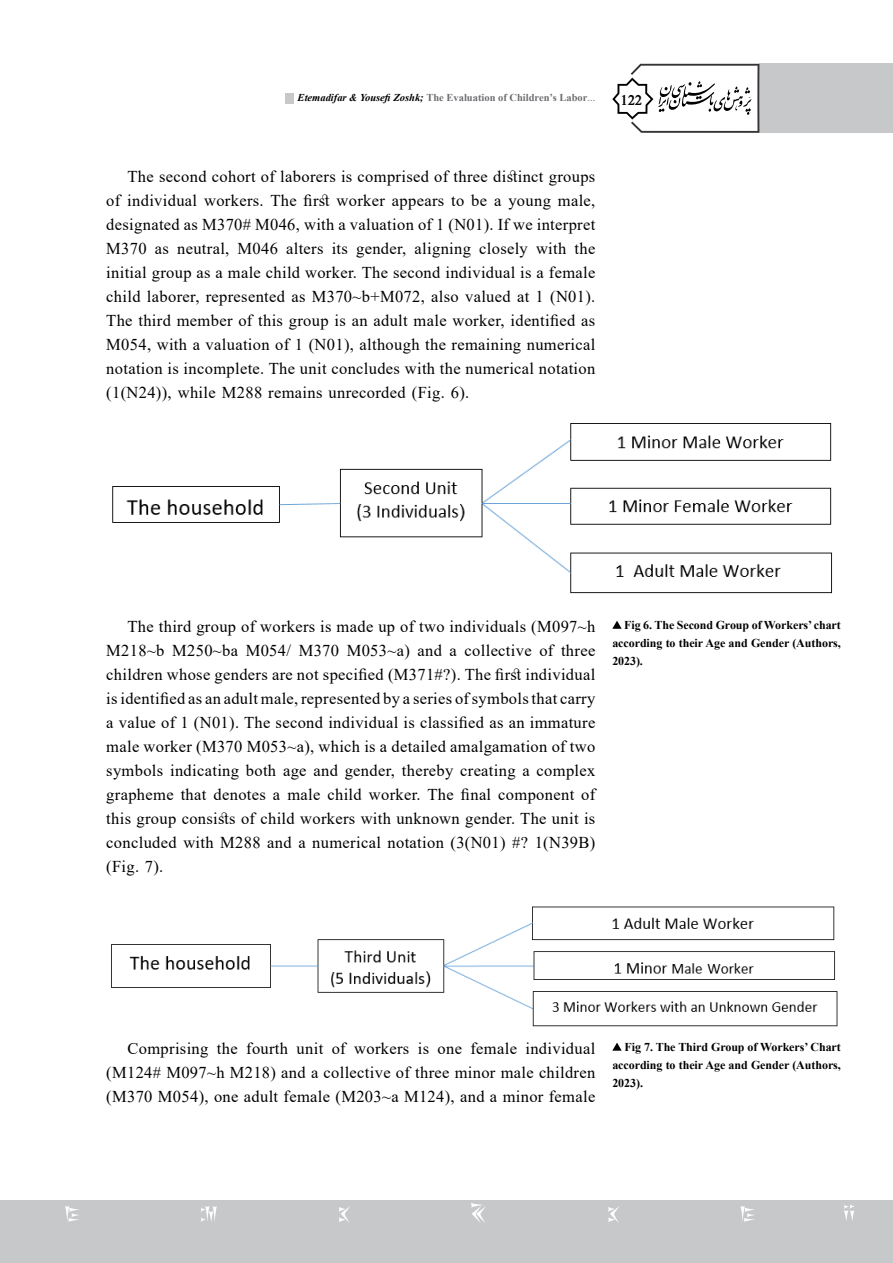
<style>
.page{position:relative;width:893px;height:1263px;background:#fff}
.page>*{position:absolute;margin:0;border:0;box-sizing:border-box;transform-origin:0 0}
.t1{font:16.5px/24px "Times New Roman";letter-spacing:.02em;color:#000}
.t2{font:700 15.75px "w Mitra";color:#000}
.t3{font:700 12px/18px "Times New Roman";letter-spacing:-.005em;color:#000;text-align:justify}
.t4{font:700 10.5px "Times New Roman";color:#6d6e71}
.s1{font-style:italic;color:#000}
.s2{font-weight:400}
</style>
<div class="page">
<div style="left:759px;top:64px;width:134px;height:69px;background:#c7c8ca"></div>
<svg style="left:612px;top:64px;width:147px;height:69px"></svg>
<div style="left:0;top:1200px;width:893px;height:63px;background:#c7c8ca"></div>
<svg style="left:65px;top:1203px;width:789px;height:20px"></svg>
<div style="left:285px;top:93px;width:9px;height:10px;background:#c7c8ca"></div>
<svg style="left:612px;top:621px;width:10px;height:8px"></svg>
<svg style="left:612px;top:1042px;width:10px;height:9px"></svg>
<img style="left:112px;top:423px;width:720px;height:171px">
<img style="left:111px;top:906px;width:727px;height:121px">
<p class="t4" style="left:298px;top:90px;width:299px"><span class="s1">Etemadifar &amp; YousefiZoshk;</span> The Evaluation of Children s’ Labor<span class="s2">...</span></p>
<p class="t2" style="left:621px;top:90px;width:23px">122</p>
<p class="t1" style="left:106px;top:163px;width:491px;text-align:right">The second cohort of laborers is comprised of three distinct groups<br>of individual workers. The first worker appears to be a young male, designated as M370# M046, with a valuation of 1 N( 01 I f.) we interpret the</p>
<p class="t1" style="left:177px;top:235px;width:102px">neutral M, 046</p>
<p class="t1" style="left:286px;top:235px;width:39px">alters</p>
<p class="t1" style="left:332px;top:235px;width:18px">its</p>
<p class="t1" style="left:356px;top:235px;width:52px">gender,</p>
<p class="t1" style="left:415px;top:235px;width:58px">aligning</p>
<p class="t1" style="left:479px;top:235px;width:50px">closely</p>
<p class="t1" style="left:536px;top:235px;width:32px">with</p>
<p class="t1" style="left:106px;top:235px;width:491px">M370<br>initial group as a male child worker. The second individual is a female child laborer, represented as M370 M+b~ 072, also valued at 1 (N01 .( The third member of this group is an adult male worker, identified as M054, with a valuation of 1 (N01 ,) although the remaining numerical notation is incomplete. The unit concludes with the numerical notation<br>N(1( 24)), while M288 remains unrecorded ( F i g .(6.</p>
<p class="t1" style="left:155px;top:235px;width:16px">as</p>
<p class="t1" style="left:128px;top:614px;width:469px;text-align:right">The third group of workers is made up of two individuals (M097 h~ three</p>
<p class="t1" style="left:106px;top:638px;width:491px">M218 Mb~ 250~ba<br>children whose genders are not specified M( 371#?). The first individual isidentifiedasanadultmale,representedbyaseriesofsymbolsthatcarry a value of 1 (N01 .) The second individual is classified as an immature male worker M( 370 M053 , )a~ which is a detailed amalgamation of two symbols indicating both age and gender, thereby creating a complex grapheme that denotes a male child worker. The final component of this group consists of child workers with unknown gender. The unit is concluded with M288 and a numerical notation ( N(3 01) #? N(1 39B( ( F i g .(7.</p>
<p class="t1" style="left:246px;top:638px;width:47px">M054/</p>
<p class="t1" style="left:347px;top:638px;width:65px">M053 a~ )</p>
<p class="t1" style="left:417px;top:638px;width:26px">and</p>
<p class="t1" style="left:465px;top:638px;width:69px">collective</p>
<p class="t1" style="left:539px;top:638px;width:16px">of</p>
<p class="t1" style="left:299px;top:638px;width:42px">M370</p>
<p class="t1" style="left:450px;top:638px;width:9px">a</p>
<p class="t3" style="left:612px;top:615px;width:230px;text-indent:12px">Fig 6. The Second Group of Workers’chart according to their Age and Gender (Authors, 2023 .(</p>
<p class="t1" style="left:106px;top:1036px;width:491px;text-indent:21px">Comprising<br>M( 124# M097 Mh~ 218) and a collective of three minor male children<br>M( 370 M054 ,) one adult female (M203 Ma~ 124 ,) and a minor female</p>
<p class="t1" style="left:217px;top:1036px;width:22px">the</p>
<p class="t1" style="left:246px;top:1036px;width:43px">fourth</p>
<p class="t1" style="left:297px;top:1036px;width:28px">unit</p>
<p class="t1" style="left:354px;top:1036px;width:57px">workers</p>
<p class="t1" style="left:418px;top:1036px;width:13px">is</p>
<p class="t1" style="left:470px;top:1036px;width:48px">female</p>
<p class="t1" style="left:525px;top:1036px;width:71px">individual</p>
<p class="t1" style="left:332px;top:1036px;width:16px">of</p>
<p class="t1" style="left:438px;top:1036px;width:26px">one</p>
<p class="t3" style="left:612px;top:1037px;width:230px;text-indent:12px">Fig 7. The Third Group of Workers’ Chart according to their Age and Gender (Authors, 2023 .(</p>
</div>
